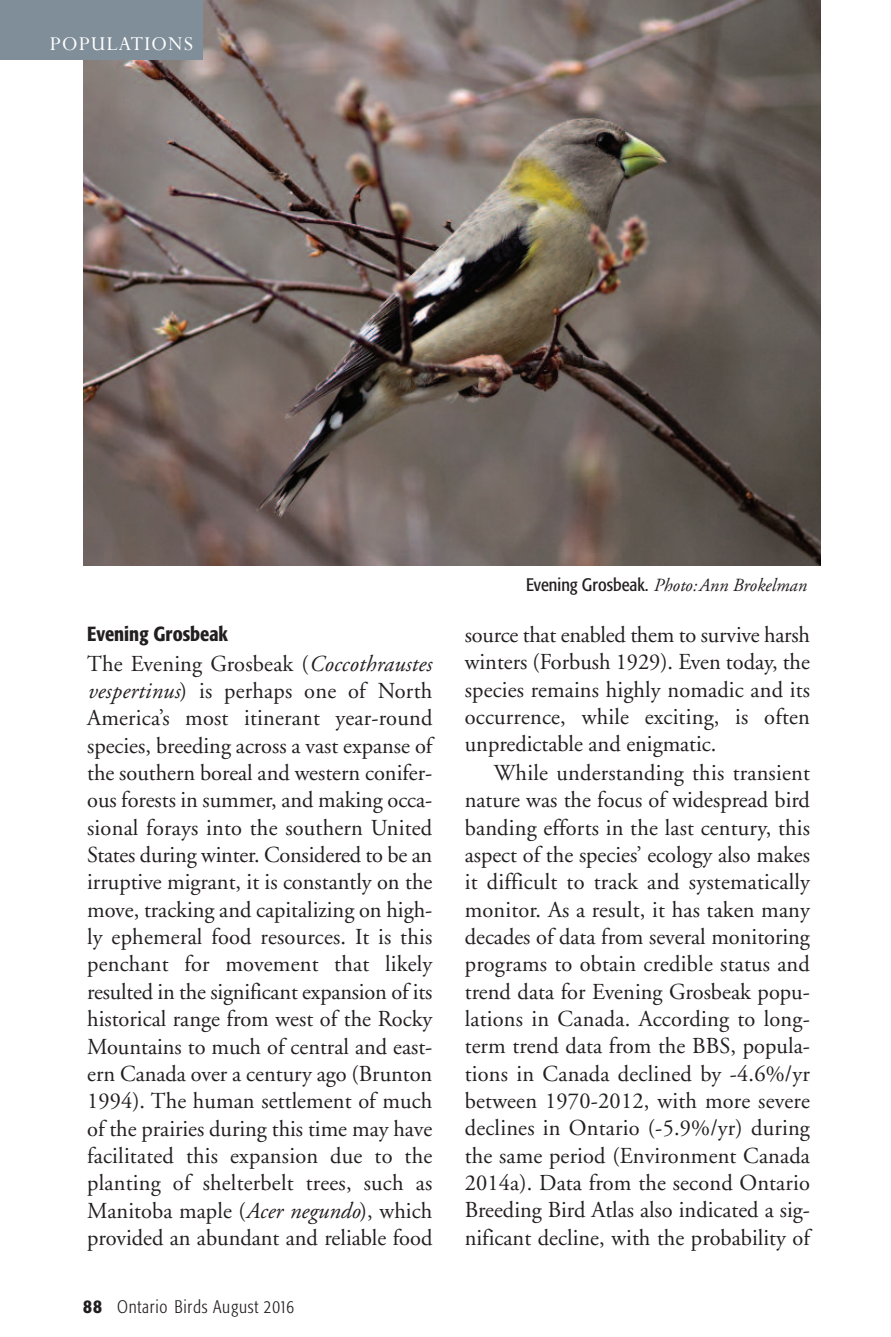
<style>
.page{position:relative;width:891px;height:1337px;background:#fff}
.page>*{position:absolute;margin:0;border:0;box-sizing:border-box;transform-origin:0 0}
.t1{font:22.72px/27.2px "Adobe Garamond";color:#231f20;text-align:justify}
.t2{font:22.05px "Perpetua";letter-spacing:.045em;color:#fff}
.t3{font:500 condensed 20.25px "Formata";color:#231f20}
.t4{font:italic 18.45px "Adobe Garamond";color:#231f20}
.t5{font:300 condensed 18px "Formata";letter-spacing:.045em;color:#231f20}
.s1{font-style:italic}
.s2{font-weight:500;font-size:19.12px}
.s3{font-family:"Formata";font-style:normal;font-stretch:condensed;font-size:18px}
</style>
<div class="page">
<img style="left:83px;top:0;width:737px;height:565px">
<div style="left:0;top:0;width:203px;height:60px;background:#808e99"></div>
<p class="t2" style="left:50px;top:30px;width:145px">POPULATIONS</p>
<p class="t3" style="left:87px;top:626px;width:143px">Evening Grosbeak</p>
<p class="t1" style="left:87px;top:652px;width:347px">The Evening Grosbeak (<span class="s1">Coccothraustes vespertinus</span>) is perhaps one of North America’s most itinerant year-round species, breeding across a vast expanse of the southern boreal and western conifer&shy;ous forests in summer, and making occa&shy;sional forays into the southern United States during winter. Considered to be an irruptive migrant, it is constantly on the move, tracking and capitalizing on high&shy;ly ephemeral food resources. It is this penchant for movement that likely resulted in the significant expansion of its historical range from west of the Rocky Mountains to much of central and east&shy;ern Canada over a century ago (Brunton 1994). The human settlement of much of the prairies during this time may have facilitated this expansion due to the planting of shelterbelt trees, such as Manitoba maple (<span class="s1">Acer negundo</span>), which provided an abundant and reliable food</p>
<p class="t5" style="left:83px;top:1299px;width:212px"><span class="s2">88</span> Ontario Birds August 2016</p>
<p class="t4" style="left:526px;top:578px;width:282px"><span class="s3">Evening Grosbeak.</span> Photo:Ann Brokelman</p>
<p class="t1" style="left:465px;top:623px;width:347px">source that enabled them to survive harsh winters (Forbush 1929). Even today, the species remains highly nomadic and its occurrence, while exciting, is often unpredictable and enigmatic.</p>
<p class="t1" style="left:465px;top:761px;width:347px;text-indent:29px">While understanding this transient nature was the focus of widespread bird banding efforts in the last century, this aspect of the species’ ecology also makes it difficult to track and systematically monitor. As a result, it has taken many decades of data from several monitoring programs to obtain credible status and trend data for Evening Grosbeak popu&shy;lations in Canada. According to long&shy;term trend data from the BBS, popula&shy;tions in Canada declined by -4.6%/yr between 1970-2012, with more severe declines in Ontario (-5.9%/yr) during the same period (Environment Canada 2014a). Data from the second Ontario Breeding Bird Atlas also indicated a sig&shy;nificant decline, with the probability of</p>
</div>
